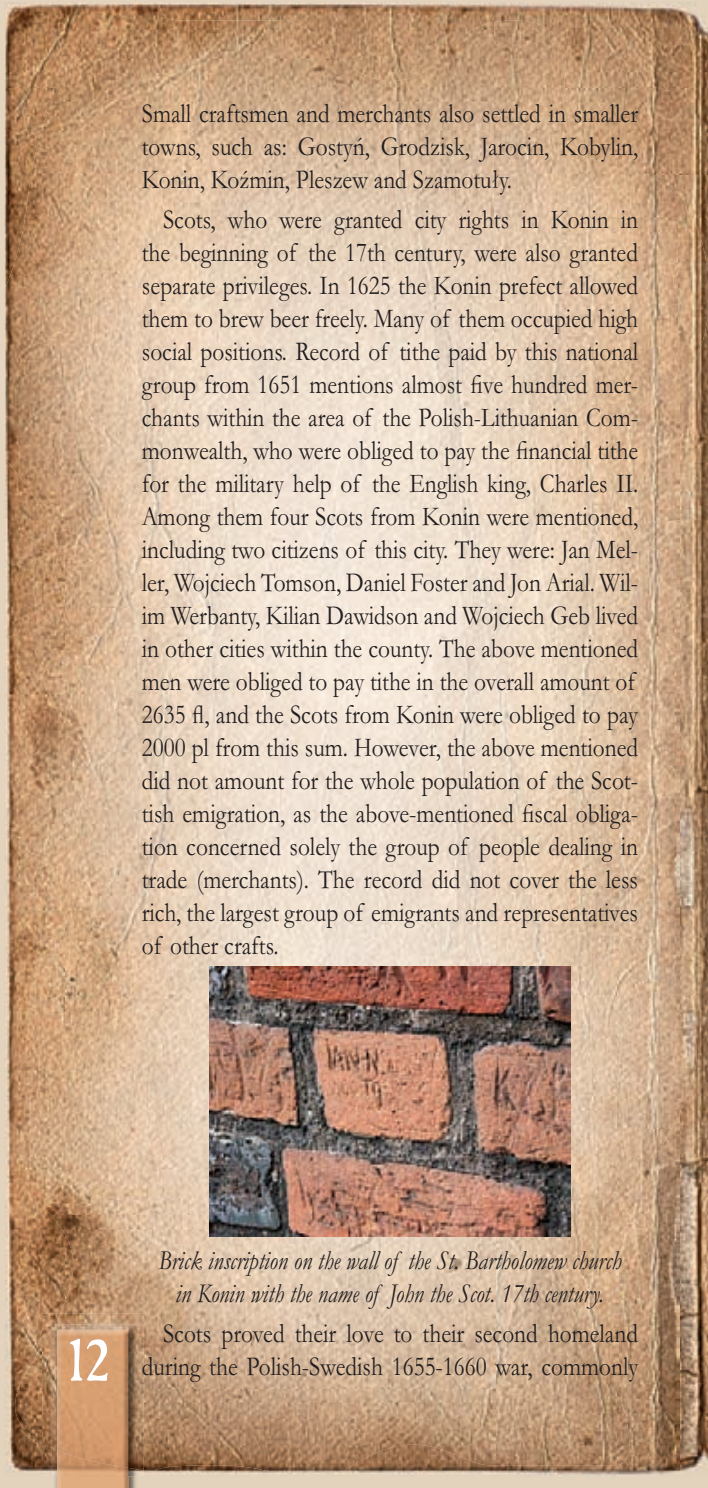
<style>
.page{position:relative;width:708px;height:1488px;background:#fff}
.page>*{position:absolute;margin:0;border:0;box-sizing:border-box;transform-origin:0 0}
.t1{font:60px "Casablanca Antique";color:#fff}
.t2{font:27.5px/33px "Garamond";color:#231f20;text-align:justify;scale:.85 1}
.t3{font:italic 27.5px/33px "Garamond";color:#231f20;text-align:center;scale:.85 1}
</style>
<div class="page">
<img style="left:618px;top:2px;width:90px;height:86px">
<img style="left:679px;top:88px;width:29px;height:87px">
<img style="left:679px;top:436px;width:29px;height:1040px">
<img style="left:618px;top:870px;width:61px;height:432px">
<img style="left:0;top:0;width:335px;height:1485px">
<img style="left:5px;top:2px;width:489px;height:606px">
<img style="left:494px;top:2px;width:124px;height:1474px">
<img style="left:617px;top:88px;width:62px;height:782px">
<img style="left:678px;top:175px;width:30px;height:261px">
<img style="left:5px;top:608px;width:490px;height:782px">
<img style="left:617px;top:955px;width:91px;height:175px">
<img style="left:617px;top:1129px;width:62px;height:88px">
<img style="left:617px;top:1302px;width:62px;height:174px">
<img style="left:144px;top:1389px;width:351px;height:87px">
<svg style="left:144px;top:1470px;width:1px;height:17px"></svg>
<svg style="left:42px;top:1476px;width:10px;height:11px"></svg>
<img style="left:42px;top:1470px;width:10px;height:6px">
<img style="left:42px;top:1313px;width:102px;height:157px">
<img style="left:52px;top:1470px;width:92px;height:17px">
<img style="left:52px;top:1324px;width:92px;height:146px">
<img style="left:57px;top:1467px;width:71px;height:20px">
<img style="left:57px;top:1329px;width:71px;height:138px">
<img style="left:210px;top:966px;width:360px;height:270px">
<p class="t2" style="left:142px;top:100px;width:585px">Small craftsmen and merchants also settled in smaller towns, such as: Gostyń, Grodzisk, Jarocin, Kobylin, Konin, Koźmin, Pleszew and Szamotuły.</p>
<p class="t2" style="left:142px;top:206px;width:585px;text-indent:21px">Scots, who were granted city rights in Konin in the beginning of the 17th century, were also granted separate privileges. In 1625 the Konin prefect allowed them to brew beer freely. Many of them occupied high social positions. Record of tithe paid by this national group from 1651 mentions almost five hundred mer&shy;chants within the area of the Polish-Lithuanian Com&shy;monwealth, who were obliged to pay the financial tithe for the military help of the English king, Charles II.<br>Among them four Scots from Konin were mentioned, including two citizens of this city. They were: Jan Mel&shy;ler, Wojciech Tomson, Daniel Foster and Jon Arial. Wil&shy;im Werbanty, Kilian Dawidson and Wojciech Geb lived in other cities within the county. The above mentioned men were obliged to pay tithe in the overall amount of 2635 fl, and the Scots from Konin were obliged to pay 2000 pl from this sum. However, the above mentioned did not amount for the whole population of the Scot&shy;tish emigration, as the above-mentioned fiscal obliga&shy;tion concerned solely the group of people dealing in trade (merchants). The record did not cover the less rich, the largest group of emigrants and representatives of other crafts.</p>
<h1 class="t1" style="left:68px;top:1325px;width:43px">12</h1>
<p class="t3" style="left:158px;top:1246px;width:546px">Brick inscription on the wall of the St. Bartholomew church in Konin with the name of John the Scot. 17th century.</p>
<p class="t2" style="left:142px;top:1319px;width:585px;text-align:right">Scots proved their love to their second homeland during the Polish-Swedish 1655-1660 war, commonly</p>
</div>
